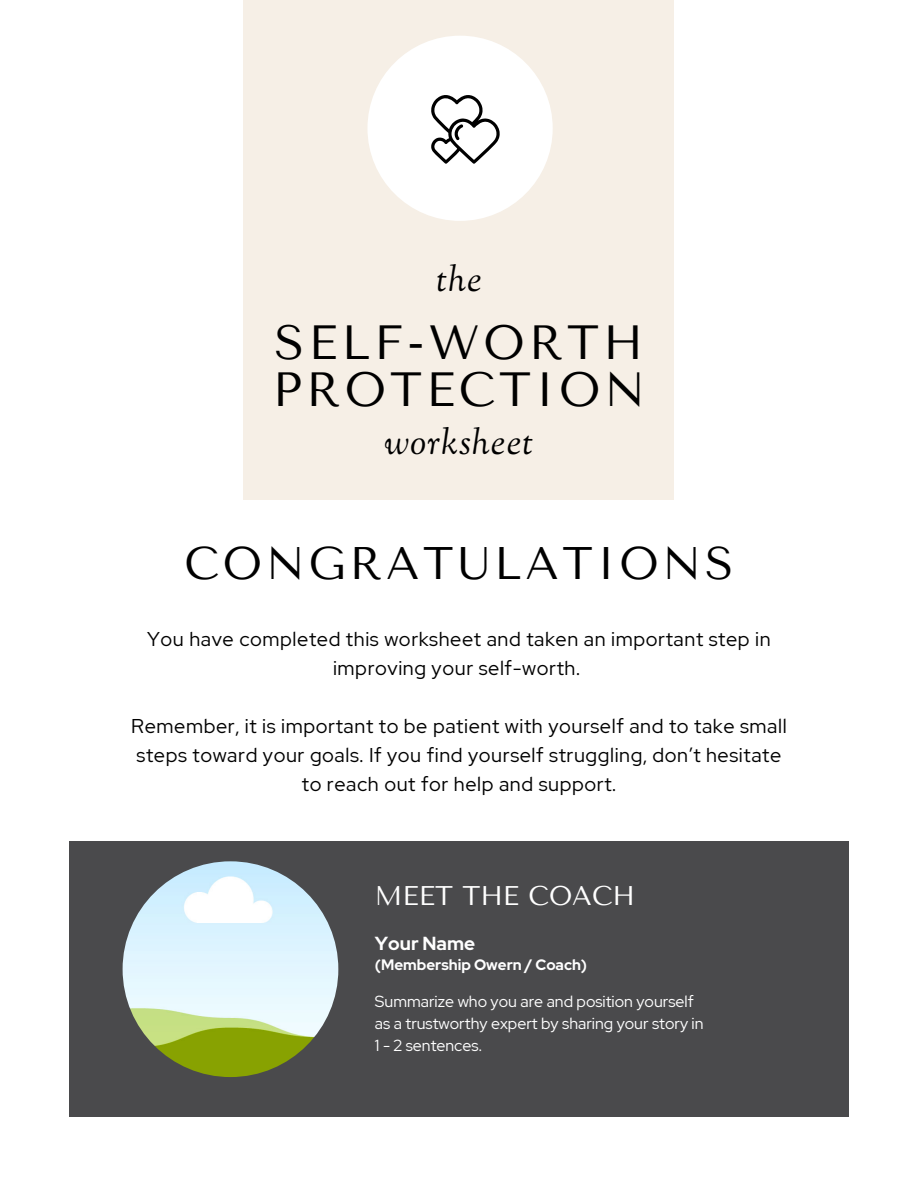
<style>
.page{position:relative;width:918px;height:1188px;background:#fff}
.page>*{position:absolute;margin:0;border:0;box-sizing:border-box;transform-origin:0 0}
.t1{font:47.85px/47px "Tenor Sans";letter-spacing:.085em;color:#000}
.t2{font:45.45px "Tenor Sans";letter-spacing:.085em;color:#000}
.t3{font:italic 36.15px "Sorts Mill Goudy";letter-spacing:.035em;color:#000}
.t4{font:26.85px "Tenor Sans";color:#fff}
.t5{font:19.95px/29px "Red Hat Display";letter-spacing:.03em;color:#000;text-align:center}
.t6{font:700 18.9px "Red Hat Display";color:#fff}
.t7{font:16.05px/22.2px "Red Hat Display";color:#fff}
.t8{font:700 15px "Red Hat Display";color:#fff}
</style>
<div class="page">
<div style="left:244px;top:0;width:430px;height:500px;background:#f6efe6"></div>
<div style="left:367px;top:36px;width:186px;height:185px;background:#fff;border-radius:50%"></div>
<svg style="left:431px;top:95px;width:69px;height:69px"></svg>
<div style="left:69px;top:842px;width:780px;height:275px;background:#4a4a4c"></div>
<img style="left:123px;top:861px;width:215px;height:216px;border-radius:50%">
<p class="t3" style="left:436px;top:257px;width:47px">the</p>
<p class="t1" style="left:273px;top:319px;width:374px">SELF-WORTH<br>PROTECTION</p>
<p class="t3" style="left:385px;top:419px;width:150px">worksheet</p>
<p class="t2" style="left:184px;top:537px;width:551px">CONGRATULATIONS</p>
<p class="t5" style="left:147px;top:624px;width:625px">You have completed this worksheet and taken an important step in improving your self-worth.</p>
<p class="t5" style="left:131px;top:711px;width:657px">Remember, it is important to be patient with yourself and to take small steps toward your goals. If you find yourself struggling, don’t hesitate to reach out for help and support.</p>
<p class="t4" style="left:375px;top:881px;width:262px">MEET THE COACH</p>
<p class="t6" style="left:375px;top:931px;width:102px">Your Name</p>
<p class="t8" style="left:375px;top:955px;width:214px">(Membership Owern / Coach)</p>
<p class="t7" style="left:375px;top:990px;width:330px">Summarize who you are and position yourself as a trustworthy expert by sharing your story in<br>1 - 2 sentences.</p>
</div>
